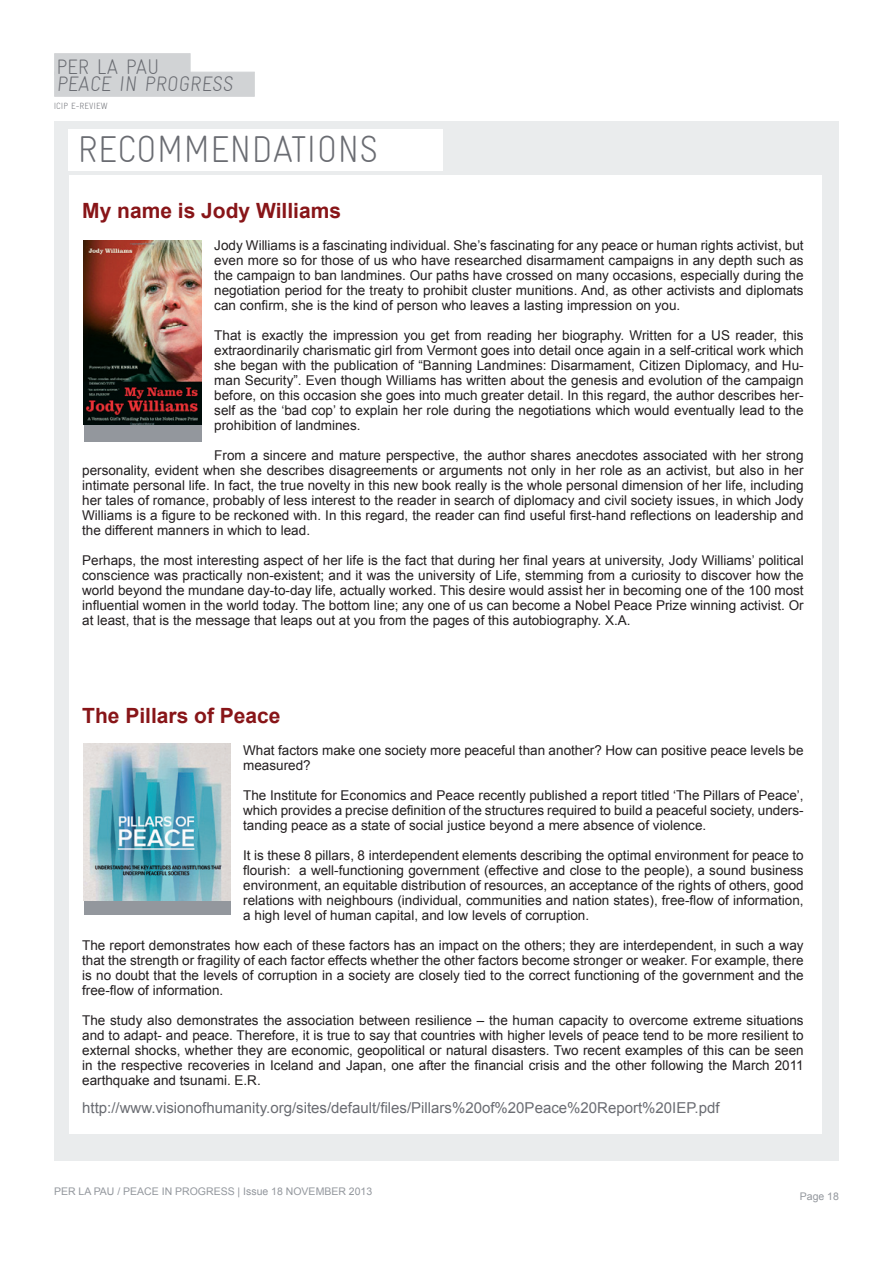
<style>
.page{position:relative;width:893px;height:1263px;background:#fff}
.page>*{position:absolute;margin:0;border:0;box-sizing:border-box;transform-origin:0 0}
.t1{font:300 37.5px "Gravur Condensed";color:#6a6c72}
.t2{font:700 21px "Arial";color:#881518}
.t3{font:300 21px/17.5px "Gravur Condensed";color:#6a6c72}
.t4{font:15px "Arial";color:#6a6c72}
.t5{font:13.5px/15px "Arial";color:#231f20;text-align:justify}
.t6{font:10.5px "Arial";color:#93979d}
.t7{font:300 9px "Gravur Condensed";color:#6a6c72}
</style>
<div class="page">
<div style="left:54px;top:53px;width:136px;height:22px;background:#d1d3d5"></div>
<div style="left:54px;top:72px;width:201px;height:25px;background:#d1d3d5"></div>
<div style="left:54px;top:122px;width:785px;height:1039px;background:#eaeced"></div>
<div style="left:69px;top:176px;width:752px;height:958px;background:#fff"></div>
<div style="left:84px;top:241px;width:118px;height:201px;background:#93979d"></div>
<img style="left:84px;top:241px;width:118px;height:183px">
<div style="left:84px;top:744px;width:146px;height:171px;background:#93979d"></div>
<img style="left:84px;top:744px;width:146px;height:156px">
<div style="left:69px;top:129px;width:374px;height:42px;background:#fff"></div>
<h2 class="t3" style="left:56px;top:58px;width:180px">PER LA PAU<br>PEACE IN PROGRESS</h2>
<p class="t7" style="left:54px;top:101px;width:55px">ICIP E-REVIEW</p>
<h1 class="t1" style="left:77px;top:128px;width:302px">RECOMMENDATIONS</h1>
<h2 class="t2" style="left:82px;top:197px;width:260px">My name is Jody Williams</h2>
<p class="t5" style="left:214px;top:238px;width:591px">Jody Williams is a fascinating individual. She’s fascinating for any peace or human rights activist, but even more so for those of us who have researched disarmament campaigns in any depth such as the campaign to ban landmines. Our paths have crossed on many occasions, especially during the negotiation period for the treaty to prohibit cluster munitions. And, as other activists and diplomats can confirm, she is the kind of person who leaves a lasting impression on you.</p>
<p class="t5" style="left:214px;top:328px;width:591px">That is exactly the impression you get from reading her biography. Written for a US reader, this extraordinarily charismatic girl from Vermont goes into detail once again in a self-critical work which she began with the publication of “Banning Landmines: Disarmament, Citizen Diplomacy, and Hu&shy;man Security”. Even though Williams has written about the genesis and evolution of the campaign before, on this occasion she goes into much greater detail. In this regard, the author describes her&shy;self as the ‘bad cop’ to explain her role during the negotiations which would eventually lead to the prohibition of landmines.</p>
<p class="t5" style="left:82px;top:448px;width:723px;text-indent:132px">From a sincere and mature perspective, the author shares anecdotes associated with her strong personality, evident when she describes disagreements or arguments not only in her role as an activist, but also in her intimate personal life. In fact, the true novelty in this new book really is the whole personal dimension of her life, including her tales of romance, probably of less interest to the reader in search of diplomacy and civil society issues, in which Jody Williams is a figure to be reckoned with. In this regard, the reader can find useful first-hand reflections on leadership and the different manners in which to lead.</p>
<p class="t5" style="left:82px;top:553px;width:723px">Perhaps, the most interesting aspect of her life is the fact that during her final years at university, Jody Williams’ political conscience was practically non-existent; and it was the university of Life, stemming from a curiosity to discover how the world beyond the mundane day-to-day life, actually worked. This desire would assist her in becoming one of the 100 most influential women in the world today. The bottom line; any one of us can become a Nobel Peace Prize winning activist. Or at least, that is the message that leaps out at you from the pages of this autobiography. X.A.</p>
<h2 class="t2" style="left:82px;top:701px;width:200px">The Pillars of Peace</h2>
<p class="t5" style="left:243px;top:742px;width:562px">What factors make one society more peaceful than another? How can positive peace levels be measured?</p>
<p class="t5" style="left:243px;top:787px;width:562px">The Institute for Economics and Peace recently published a report titled ‘The Pillars of Peace’, which provides a precise definition of the structures required to build a peaceful society, unders&shy;tanding peace as a state of social justice beyond a mere absence of violence.</p>
<p class="t5" style="left:243px;top:847px;width:562px">It is these 8 pillars, 8 interdependent elements describing the optimal environment for peace to flourish: a well-functioning government (effective and close to the people), a sound business environment, an equitable distribution of resources, an acceptance of the rights of others, good relations with neighbours (individual, communities and nation states), free-flow of information, a high level of human capital, and low levels of corruption.</p>
<p class="t5" style="left:82px;top:937px;width:723px">The report demonstrates how each of these factors has an impact on the others; they are interdependent, in such a way that the strength or fragility of each factor effects whether the other factors become stronger or weaker. For example, there is no doubt that the levels of corruption in a society are closely tied to the correct functioning of the government and the free-flow of information.</p>
<p class="t5" style="left:82px;top:1012px;width:723px">The study also demonstrates the association between resilience – the human capacity to overcome extreme situations and to adapt- and peace. Therefore, it is true to say that countries with higher levels of peace tend to be more resilient to external shocks, whether they are economic, geopolitical or natural disasters. Two recent examples of this can be seen in the respective recoveries in Iceland and Japan, one after the financial crisis and the other following the March 2011 earthquake and tsunami. E.R.</p>
<p class="t4" style="left:82px;top:1098px;width:639px">http://www.visionofhumanity.org/sites/default/files/Pillars%20of%20Peace%20Report%20IEP.pdf</p>
<p class="t6" style="left:54px;top:1184px;width:320px">PER LA PAU / PEACE IN PROGRESS | Issue 18 NOVEMBER 2013</p>
<p class="t6" style="left:800px;top:1189px;width:41px">Page 18</p>
</div>
